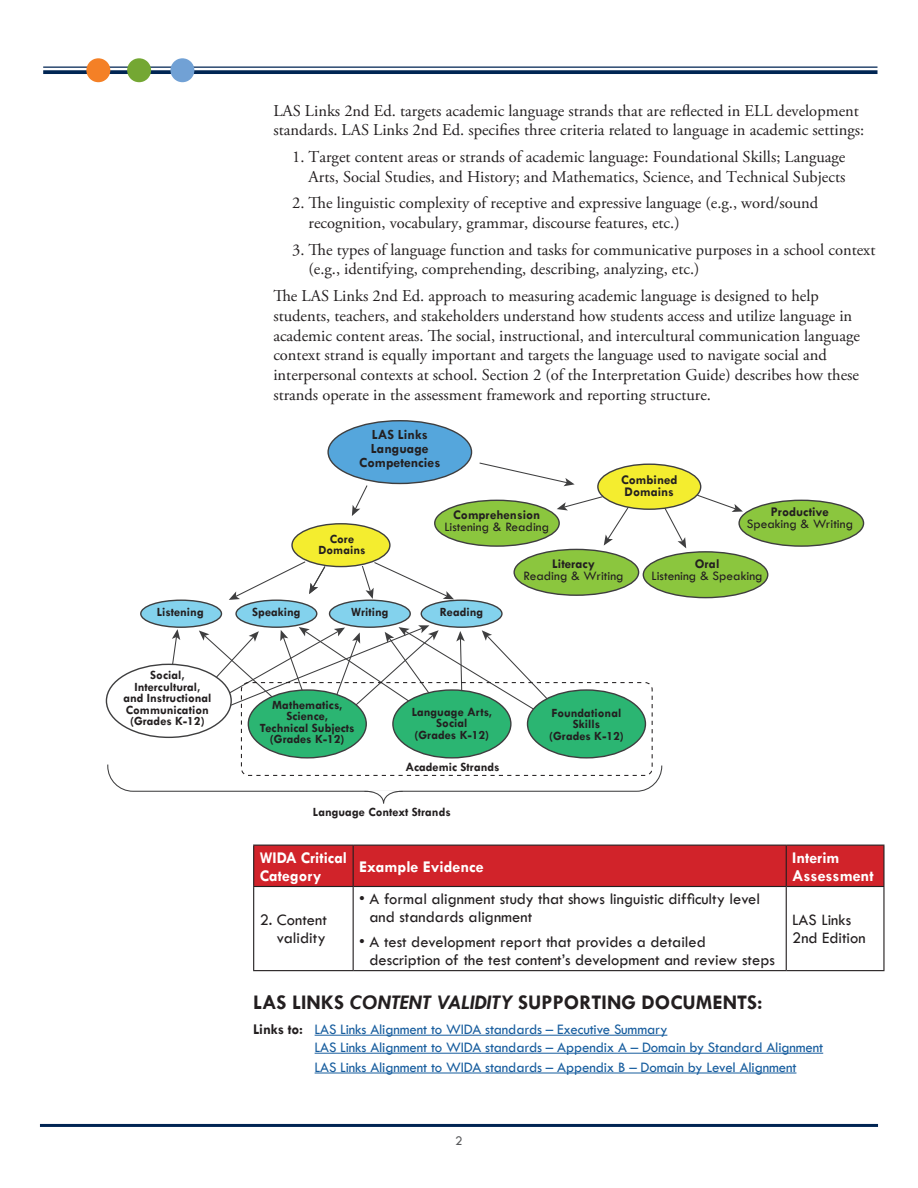
<style>
.page{position:relative;width:918px;height:1188px;background:#fff}
.page>*{position:absolute;margin:0;border:0;box-sizing:border-box;transform-origin:0 0}
.Bold_Intro_CAPS{font:700 21px "Tw Cen";color:#231f20}
.Excerpt_Text{font:16.5px/19.8px "Adobe Garamond Pro";color:#231f20}
.Text_Body{font:16.5px/18px "Tw Cen";color:#231f20}
.Text_Body-2{font:700 16.5px/18px "Tw Cen";color:#fff}
.Text_Body-3{font:15px/18px "Tw Cen";letter-spacing:-.01em;color:#175d9e}
.t1{font:700 14.1px/14.1px "Tw Cen";color:#231f20;text-align:center}
.t2{font:13.5px "Tw Cen";color:#57585a}
.t3{font:13.35px/12.1px "Tw Cen";color:#231f20;text-align:center}
.t4{font:700 13.35px/12.1px "Tw Cen";color:#231f20}
.t5{font:700 12.75px/11.6px "Tw Cen";color:#231f20;text-align:center}
.s1{font-weight:700}
.s2{font-style:italic}
.s3{font-weight:700;color:#231f20}
</style>
<div class="page">
<hr style="left:40px;top:1124px;width:838px;height:3px;background:#002553">
<hr style="left:43px;top:67px;width:835px;height:1px;background:#002553">
<svg style="left:43px;top:70px;width:835px;height:4px;background:#11335e"></svg>
<svg style="left:86px;top:58px;width:24px;height:24px"></svg>
<svg style="left:127px;top:58px;width:24px;height:24px"></svg>
<svg style="left:170px;top:58px;width:24px;height:24px"></svg>
<hr style="left:315px;top:1035px;width:352px;height:1px;background:#175d9e">
<hr style="left:315px;top:1053px;width:508px;height:1px;background:#175d9e">
<hr style="left:315px;top:1073px;width:481px;height:1px;background:#175d9e">
<div style="left:292px;top:524px;width:98px;height:43px;background:#f4ed2f;border-radius:50%"></div>
<div style="left:291px;top:523px;width:100px;height:44px;border:1px solid #3e3e3f;border-radius:50%"></div>
<div style="left:328px;top:421px;width:144px;height:62px;background:#55a6dc;border-radius:50%"></div>
<div style="left:598px;top:464px;width:103px;height:45px;background:#f4ed2f;border-radius:50%"></div>
<div style="left:597px;top:464px;width:104px;height:46px;border:1px solid #3e3e3f;border-radius:50%"></div>
<div style="left:141px;top:600px;width:80px;height:27px;background:#83d2ed;border-radius:50%"></div>
<div style="left:140px;top:600px;width:82px;height:28px;border:1px solid #3e3e3f;border-radius:50%"></div>
<div style="left:330px;top:600px;width:80px;height:27px;background:#83d2ed;border-radius:50%"></div>
<div style="left:329px;top:600px;width:82px;height:28px;border:1px solid #3e3e3f;border-radius:50%"></div>
<div style="left:421px;top:600px;width:81px;height:27px;background:#83d2ed;border-radius:50%"></div>
<div style="left:421px;top:600px;width:82px;height:28px;border:1px solid #3e3e3f;border-radius:50%"></div>
<div style="left:435px;top:500px;width:124px;height:46px;background:#8bc63e;border-radius:50%"></div>
<div style="left:434px;top:500px;width:126px;height:47px;border:1px solid #3e3e3f;border-radius:50%"></div>
<div style="left:514px;top:549px;width:125px;height:46px;background:#8bc63e;border-radius:50%"></div>
<div style="left:513px;top:549px;width:126px;height:47px;border:1px solid #3e3e3f;border-radius:50%"></div>
<div style="left:643px;top:552px;width:125px;height:46px;background:#8bc63e;border-radius:50%"></div>
<div style="left:643px;top:551px;width:125px;height:47px;border:1px solid #3e3e3f;border-radius:50%"></div>
<div style="left:739px;top:500px;width:125px;height:46px;background:#8bc63e;border-radius:50%"></div>
<div style="left:738px;top:500px;width:126px;height:47px;border:1px solid #3e3e3f;border-radius:50%"></div>
<svg style="left:352px;top:485px;width:16px;height:31px"></svg>
<svg style="left:479px;top:462px;width:96px;height:24px"></svg>
<svg style="left:696px;top:494px;width:47px;height:18px"></svg>
<svg style="left:663px;top:507px;width:23px;height:41px"></svg>
<svg style="left:557px;top:495px;width:73px;height:51px"></svg>
<svg style="left:361px;top:561px;width:93px;height:38px"></svg>
<svg style="left:168px;top:629px;width:12px;height:36px"></svg>
<svg style="left:196px;top:625px;width:371px;height:99px"></svg>
<div style="left:106px;top:664px;width:125px;height:73px;background:#fff;border-radius:50%"></div>
<div style="left:248px;top:690px;width:118px;height:68px;background:#2bb572;border-radius:50%"></div>
<div style="left:393px;top:690px;width:118px;height:68px;background:#2bb572;border-radius:50%"></div>
<div style="left:528px;top:690px;width:117px;height:68px;background:#2bb572;border-radius:50%"></div>
<div style="left:241px;top:682px;width:412px;height:94px;border:1px dashed #231f20;border-radius:7px"></div>
<svg style="left:107px;top:764px;width:556px;height:40px"></svg>
<svg style="left:229px;top:560px;width:97px;height:40px"></svg>
<div style="left:236px;top:600px;width:81px;height:27px;background:#83d2ed;border-radius:50%"></div>
<div style="left:235px;top:600px;width:82px;height:28px;border:1px solid #3e3e3f;border-radius:50%"></div>
<div style="left:254px;top:846px;width:629px;height:40px;background:#d1232a"></div>
<svg style="left:254px;top:887px;width:629px;height:83px"></svg>
<hr style="left:253px;top:845px;width:100px;height:1px;background:#231f20">
<hr style="left:253px;top:846px;width:1px;height:40px;background:#231f20">
<hr style="left:353px;top:845px;width:433px;height:1px;background:#231f20">
<hr style="left:353px;top:846px;width:1px;height:40px;background:#231f20">
<hr style="left:786px;top:845px;width:99px;height:1px;background:#231f20">
<hr style="left:786px;top:846px;width:1px;height:40px;background:#231f20">
<hr style="left:883px;top:846px;width:2px;height:40px;background:#231f20">
<hr style="left:253px;top:886px;width:100px;height:1px;background:#231f20">
<hr style="left:253px;top:887px;width:1px;height:83px;background:#231f20">
<hr style="left:353px;top:886px;width:433px;height:1px;background:#231f20">
<hr style="left:353px;top:887px;width:1px;height:83px;background:#231f20">
<hr style="left:786px;top:886px;width:99px;height:1px;background:#231f20">
<hr style="left:786px;top:887px;width:1px;height:83px;background:#231f20">
<hr style="left:883px;top:887px;width:2px;height:83px;background:#231f20">
<hr style="left:253px;top:970px;width:100px;height:1px;background:#231f20">
<hr style="left:353px;top:970px;width:433px;height:1px;background:#231f20">
<hr style="left:786px;top:970px;width:99px;height:1px;background:#231f20">
<p class="Excerpt_Text" style="left:273px;top:101px;width:592px">LAS Links 2nd Ed. targets academic language strands that are reflected in ELL development standards. LAS Links 2nd Ed. specifies three criteria related to language in academic settings:</p>
<p class="Excerpt_Text" style="left:292px;top:147px;width:555px;text-align:right">1. Target content areas or strands of academic language: Foundational Skills; Language<br>Arts, Social Studies, and History; and Mathematics, Science, and Technical Subjects</p>
<p class="Excerpt_Text" style="left:309px;top:194px;width:511px;text-indent:-17px">2. The linguistic complexity of receptive and expressive language (e.g., word/sound recognition, vocabulary, grammar, discourse features, etc.)</p>
<p class="Excerpt_Text" style="left:309px;top:240px;width:568px;text-indent:-17px">3. The types of language function and tasks for communicative purposes in a school context (e.g., identifying, comprehending, describing, analyzing, etc.)</p>
<p class="Excerpt_Text" style="left:273px;top:286px;width:588px">The LAS Links 2nd Ed. approach to measuring academic language is designed to help students, teachers, and stakeholders understand how students access and utilize language in academic content areas. The social, instructional, and intercultural communication language context strand is equally important and targets the language used to navigate social and interpersonal contexts at school. Section 2 (of the Interpretation Guide) describes how these strands operate in the assessment framework and reporting structure.</p>
<p class="t1" style="left:359px;top:427px;width:83px">LAS Links<br>Language<br>Competencies</p>
<p class="t4" style="left:621px;top:474px;width:58px">Combined<br>Domains</p>
<p class="t5" style="left:319px;top:533px;width:49px">Core<br>Domains</p>
<p class="t3" style="left:747px;top:506px;width:108px"><span class="s1">Productive<br></span>Speaking &amp; Writing</p>
<p class="t3" style="left:444px;top:509px;width:106px"><span class="s1">Comprehension<br></span>Listening &amp; Reading</p>
<p class="t3" style="left:524px;top:558px;width:102px"><span class="s1">Literacy<br></span>Reading &amp; Writing</p>
<p class="t3" style="left:652px;top:557px;width:113px"><span class="s1">Oral<br></span>Listening &amp; Speaking</p>
<p class="t5" style="left:157px;top:606px;width:49px">Listening</p>
<p class="t5" style="left:351px;top:606px;width:39px">Writing</p>
<p class="t5" style="left:440px;top:606px;width:45px">Reading</p>
<p class="t5" style="left:252px;top:606px;width:50px">Speaking</p>
<p class="t5" style="left:123px;top:669px;width:90px">Social,<br>Intercultural, and Instructional<br>Communication (Grades K-12)</p>
<p class="t5" style="left:260px;top:698px;width:96px">Mathematics,<br>Science,<br>Technical Subjects (Grades K-12)</p>
<p class="t5" style="left:412px;top:706px;width:82px">Language Arts,<br>Social<br>(Grades K-12)</p>
<p class="t5" style="left:549px;top:706px;width:76px">Foundational<br>Skills<br>(Grades K-12)</p>
<p class="t5" style="left:405px;top:761px;width:96px">Academic Strands</p>
<p class="t5" style="left:313px;top:806px;width:139px">Language Context Strands</p>
<p class="Text_Body-2" style="left:260px;top:848px;width:89px">WIDA Critical<br>Category</p>
<p class="Text_Body-2" style="left:359px;top:857px;width:126px">Example Evidence</p>
<p class="Text_Body-2" style="left:792px;top:848px;width:83px">Interim<br>Assessment</p>
<p class="Text_Body" style="left:260px;top:911px;width:69px;text-align:right">2. Content validity</p>
<p class="Text_Body" style="left:369px;top:890px;width:392px;text-indent:-10px">• A formal alignment study that shows linguistic difficulty level and standards alignment</p>
<p class="Text_Body" style="left:369px;top:932px;width:407px;text-indent:-10px">• A test development report that provides a detailed description of the test content’s development and review steps</p>
<p class="Text_Body" style="left:792px;top:911px;width:75px">LAS Links<br>2nd Edition</p>
<p class="Bold_Intro_CAPS" style="left:253px;top:990px;width:511px">LAS LINKS <span class="s2">CONTENT VALIDITY</span> SUPPORTING DOCUMENTS:</p>
<p class="Text_Body-3" style="left:315px;top:1020px;width:510px;text-indent:-62px"><span class="s3">Links to:</span> LAS Links Alignment to WIDA standards – Executive Summary<br>LAS Links Alignment to WIDA standards – Appendix A – Domain by Standard Alignment</p>
<p class="Text_Body-3" style="left:315px;top:1058px;width:483px">LAS Links Alignment to WIDA standards – Appendix B – Domain by Level Alignment</p>
<p class="t2" style="left:455px;top:1133px;width:9px">2</p>
</div>
